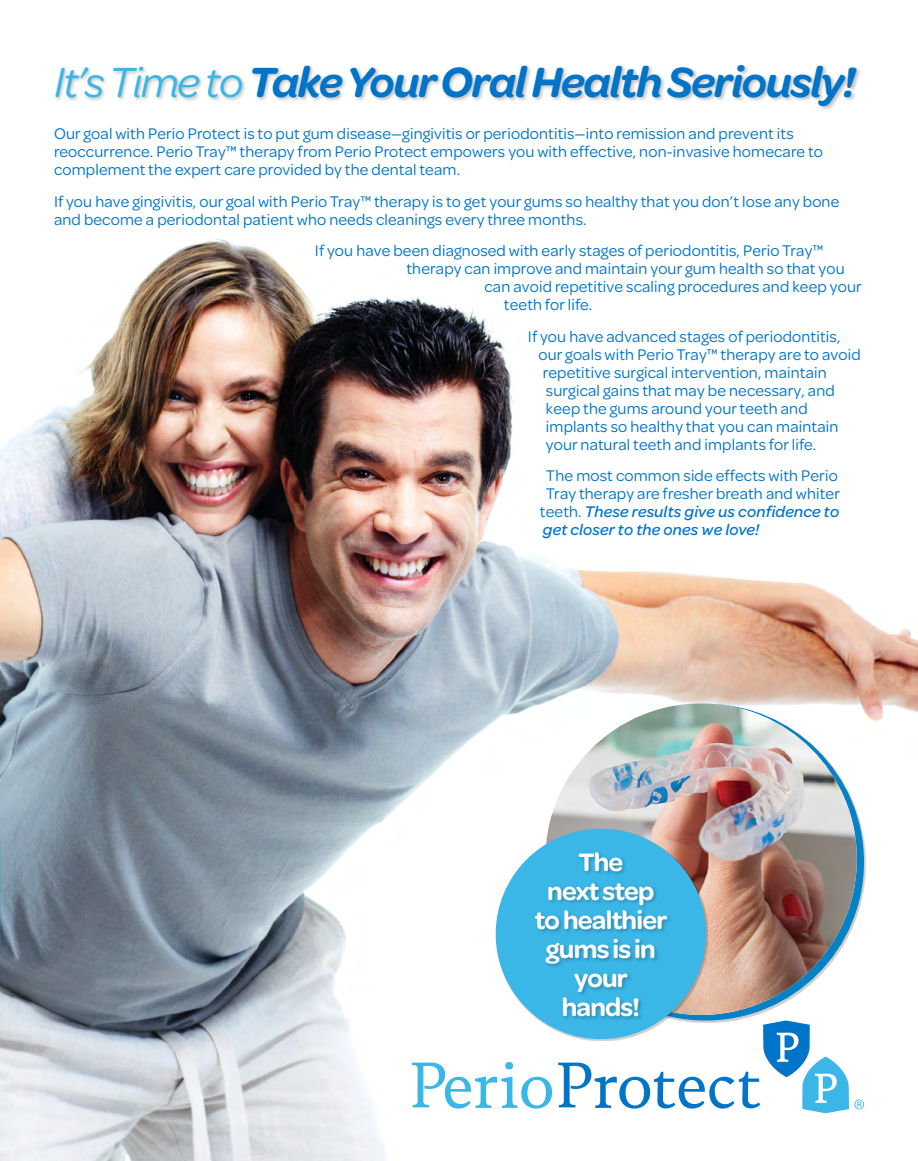
<style>
.page{position:relative;width:918px;height:1161px;background:#fff}
.page>*{position:absolute;margin:0;border:0;box-sizing:border-box;transform-origin:0 0}
.t1{font:italic 600 45px "Omnes";letter-spacing:-.03em;color:#0074c8}
.t2{font:600 26.85px/29px "Omnes";letter-spacing:-.03em;color:#fff;text-align:center}
.t3{font:16.5px/18px "Omnes";letter-spacing:.01em;color:#0074c8}
.t4{font:italic 500 16.5px "Omnes";letter-spacing:.01em;color:#0074c8}
.s1{font-weight:400;color:#3ab6e7}
.s2{font-weight:400;font-style:normal}
</style>
<div class="page">
<img style="left:0;top:238px;width:918px;height:923px">
<svg style="left:412px;top:1062px;width:140px;height:47px"></svg>
<svg style="left:558px;top:1023px;width:306px;height:90px"></svg>
<div style="left:546px;top:704px;width:320px;height:319px;background:#000;opacity:.2"></div>
<img style="left:545px;top:703px;width:312px;height:312px;border-radius:156px">
<div style="left:54px;top:63px;width:808px;height:48px;background:#000;opacity:.25"></div>
<div style="left:497px;top:830px;width:211px;height:211px;background:#000;opacity:.2"></div>
<div style="left:496px;top:829px;width:210px;height:210px;background:#3ab6e7;border-radius:50%"></div>
<div style="left:533px;top:851px;width:139px;height:170px;background:#000;opacity:.25"></div>
<img style="left:0;top:840px;width:1px;height:108px">
<p class="t1" style="left:54px;top:52px;width:803px"><span class="s1">It’s Time to</span> Take Your Oral Health Seriously!</p>
<p class="t3" style="left:54px;top:124px;width:771px">Our goal with Perio Protect is to put gum disease—gingivitis or periodontitis—into remission and prevent its reoccurrence. Perio Tray™ therapy from Perio Protect empowers you with effective, non-invasive homecare to complement the expert care provided by the dental team.</p>
<p class="t3" style="left:54px;top:192px;width:787px">If you have gingivitis, our goal with Perio Tray™ therapy is to get your gums so healthy that you don’t lose any bone and become a periodontal patient who needs cleanings every three months.</p>
<p class="t3" style="left:315px;top:241px;width:510px">If you have been diagnosed with early stages of periodontitis, Perio Tray™</p>
<p class="t3" style="left:406px;top:259px;width:440px">therapy can improve and maintain your gum health so that you</p>
<p class="t3" style="left:484px;top:277px;width:379px">can avoid repetitive scaling procedures and keep your</p>
<p class="t3" style="left:504px;top:295px;width:90px">teeth for life.</p>
<p class="t3" style="left:528px;top:327px;width:314px">If you have advanced stages of periodontitis,</p>
<p class="t3" style="left:538px;top:345px;width:324px">our goals with Perio Tray™ therapy are to avoid</p>
<p class="t3" style="left:543px;top:363px;width:285px">repetitive surgical intervention, maintain</p>
<p class="t3" style="left:546px;top:381px;width:290px">surgical gains that may be necessary, and</p>
<p class="t3" style="left:546px;top:399px;width:263px">keep the gums around your teeth and</p>
<p class="t3" style="left:546px;top:417px;width:294px">implants so healthy that you can maintain</p>
<p class="t3" style="left:546px;top:435px;width:272px">your natural teeth and implants for life.</p>
<p class="t3" style="left:546px;top:466px;width:293px">The most common side effects with Perio</p>
<p class="t3" style="left:546px;top:484px;width:296px">Tray therapy are fresher breath and whiter</p>
<p class="t4" style="left:540px;top:501px;width:301px"><span class="s2">teeth.</span> These results give us confidence to</p>
<p class="t4" style="left:543px;top:519px;width:218px">get closer to the ones we love!</p>
<p class="t2" style="left:535px;top:846px;width:134px">The<br>next step to healthier gums is in your hands!</p>
</div>
